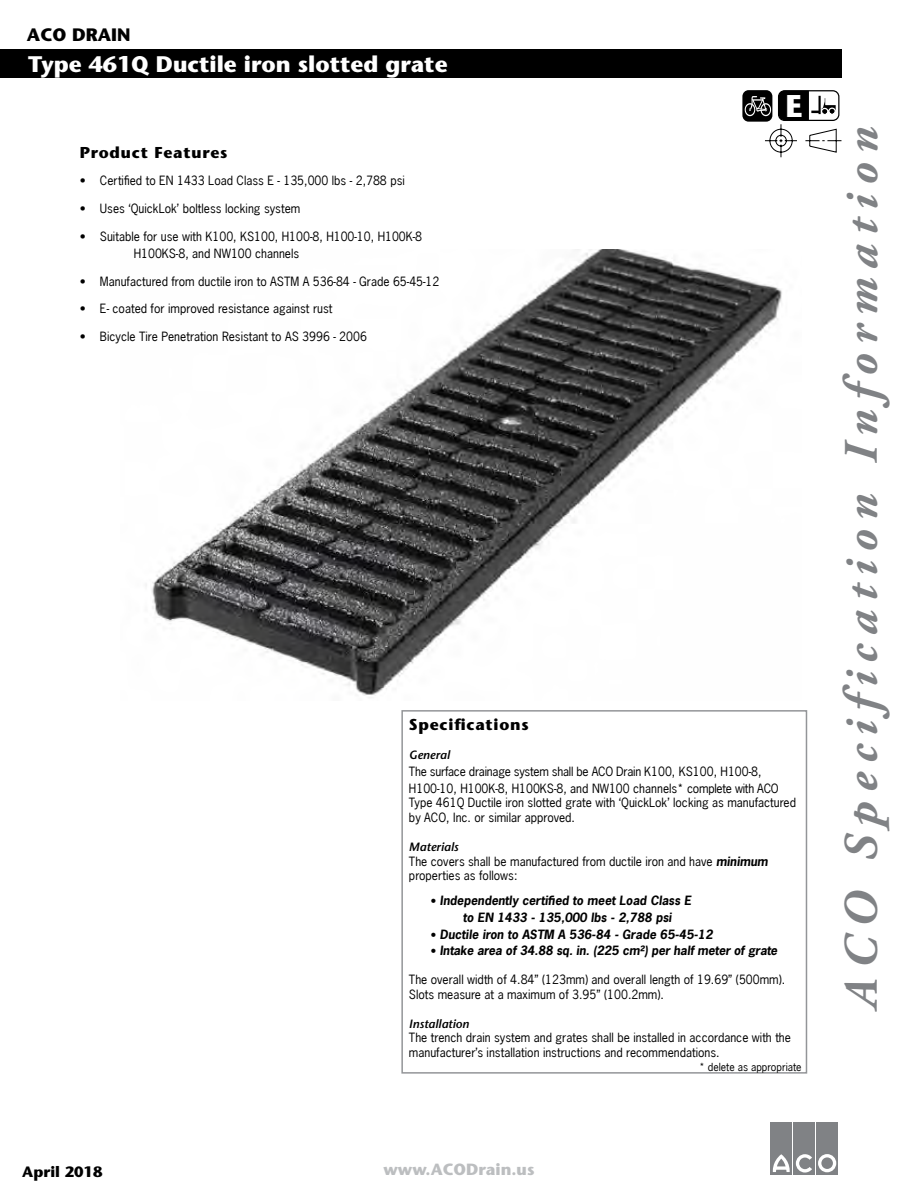
<style>
.page{position:relative;width:918px;height:1188px;background:#fff}
.page>*{position:absolute;margin:0;border:0;box-sizing:border-box;transform-origin:0 0}
.t1{font:italic 700 48px "Adobe Garamond Pro";letter-spacing:.2em;color:#808285}
.t2{font:700 31.35px "Stone Sans";color:#fff}
.t3{font:700 22.5px "Stone Sans";color:#fff}
.t4{font:700 18px "Stone Sans";color:#000}
.t5{font:700 16.2px "Stone Sans";color:#bcbec0}
.t6{font:700 15.75px "Stone Sans";letter-spacing:.05em;color:#000}
.t7{font:700 15px "Stone Sans";color:#000}
.t8{font:12px/15px "News Gothic";color:#000}
.t9{font:italic 700 12px/17px "News Gothic";color:#000}
.t10{font:12px/17px "News Gothic";letter-spacing:-.02em;color:#000}
.t11{font:italic 600 12px "Stone Sans";color:#000}
.t12{font:10.5px "News Gothic";color:#000}
.s1{font-weight:700;font-style:italic}
.s2{font-family:"Stone Sans";font-weight:600}
</style>
<div class="page">
<div style="left:771px;top:1122px;width:21px;height:52px;background:#808285"></div>
<div style="left:794px;top:1122px;width:21px;height:52px;background:#808285"></div>
<div style="left:816px;top:1122px;width:22px;height:52px;background:#808285"></div>
<svg style="left:818px;top:1154px;width:18px;height:18px"></svg>
<svg style="left:772px;top:1154px;width:40px;height:19px"></svg>
<img style="left:146px;top:250px;width:636px;height:448px">
<div style="left:401px;top:710px;width:406px;height:364px;background:#fff;border:2px solid #939598"></div>
<div style="left:0;top:50px;width:841px;height:28px;background:#000"></div>
<div style="left:778px;top:90px;width:61px;height:31px;border:1px solid #000;border-radius:6px"></div>
<svg style="left:742px;top:90px;width:30px;height:32px"></svg>
<svg style="left:745px;top:91px;width:96px;height:66px"></svg>
<h3 class="t4" style="left:27px;top:24px;width:105px">ACO DRAIN</h3>
<h3 class="t3" style="left:28px;top:51px;width:421px">Type 461Q Ductile iron slotted grate</h3>
<h3 class="t6" style="left:80px;top:143px;width:149px">Product Features</h3>
<p class="t8" style="left:80px;top:173px;width:327px">• Certified to EN 1433 Load Class E - 135,000 lbs - 2,788 psi</p>
<p class="t8" style="left:80px;top:201px;width:222px">• Uses ‘QuickLok’ boltless locking system</p>
<p class="t8" style="left:134px;top:228px;width:290px;line-height:17px;text-indent:-54px">• Suitable for use with K100, KS100, H100-8, H100-10, H100K-8<br>H100KS-8, and NW100 channels</p>
<p class="t8" style="left:80px;top:273px;width:361px">• Manufactured from ductile iron to ASTM A 536-84 - Grade 65-45-12</p>
<p class="t8" style="left:80px;top:301px;width:254px">• E- coated for improved resistance against rust</p>
<p class="t8" style="left:80px;top:329px;width:289px">• Bicycle Tire Penetration Resistant to AS 3996 - 2006</p>
<h2 class="t2" style="left:786px;top:87px;width:19px">E</h2>
<h3 class="t6" style="left:409px;top:715px;width:121px">Specifications</h3>
<p class="t11" style="left:409px;top:748px;width:42px">General</p>
<p class="t10" style="left:409px;top:763px;width:371px">The surface drainage system shall be ACO Drain K100, KS100, H100-8,<br>H100-10, H100K-8, H100KS-8, and NW100 channels* complete with ACO</p>
<p class="t8" style="left:409px;top:795px;width:389px">Type 461Q Ductile iron slotted grate with ‘QuickLok’ locking as manufactured by ACO, Inc. or similar approved.</p>
<p class="t11" style="left:409px;top:840px;width:51px">Materials</p>
<p class="t8" style="left:409px;top:854px;width:360px;line-height:14.4px">The covers shall be manufactured from ductile iron and have <span class="s1">minimum </span>properties as follows:</p>
<p class="t9" style="left:463px;top:892px;width:230px;text-indent:-33px"><span class="s2">•</span> Independently certified to meet Load Class E to EN 1433 - 135,000 lbs - 2,788 psi</p>
<p class="t9" style="left:430px;top:926px;width:284px"><span class="s2">•</span> Ductile iron to ASTM A 536-84 - Grade 65-45-12</p>
<p class="t9" style="left:430px;top:942px;width:349px"><span class="s2">•</span> Intake area of 34.88 sq. in. (225 cm²) per half meter of grate</p>
<p class="t8" style="left:409px;top:972px;width:378px">The overall width of 4.84” (123mm) and overall length of 19.69” (500mm).<br>Slots measure at a maximum of 3.95” (100.2mm).</p>
<p class="t11" style="left:409px;top:1017px;width:62px">Installation</p>
<p class="t8" style="left:409px;top:1031px;width:384px;line-height:14.4px">The trench drain system and grates shall be installed in accordance with the manufacturer’s installation instructions and recommendations.</p>
<p class="t12" style="left:699px;top:1061px;width:104px">* delete as appropriate</p>
<p class="t7" style="left:22px;top:1162px;width:82px">April 2018</p>
<h3 class="t5" style="left:383px;top:1160px;width:153px">www.ACODrain.us</h3>
<h1 class="t1" style="left:834px;top:1008px;width:882px;rotate:-90deg">ACO Specification Information</h1>
</div>
